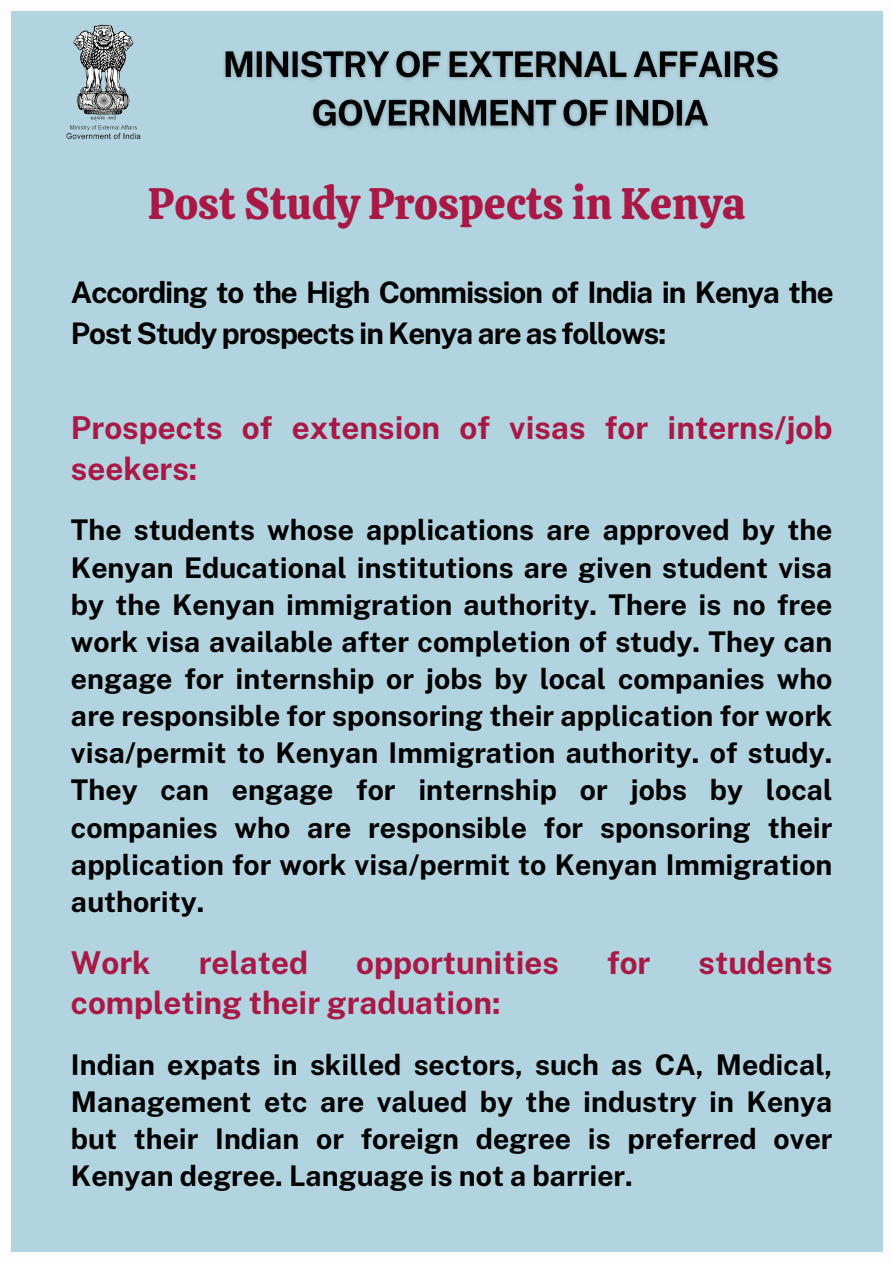
<style>
.page{position:relative;width:894px;height:1264px;background:#fff}
.page>*{position:absolute;margin:0;border:0;box-sizing:border-box;transform-origin:0 0}
.t1{font:43.8px "Calistoga";color:#aa1945}
.t2{font:700 31.5px/40.5px "Public Sans";color:#aa1945}
.t3{font:700 29.7px/40.5px "Public Sans";letter-spacing:-.035em;color:#000}
.t4{font:700 28.5px/37.2px "Public Sans";color:#000;text-align:justify}
</style>
<div class="page">
<div style="left:0;top:0;width:893px;height:1263px;background:#b1d4e0"></div>
<div style="left:0;top:0;width:893px;height:11px;background:#fdfdfd"></div>
<div style="left:0;top:1252px;width:893px;height:11px;background:#fdfdfd"></div>
<div style="left:0;top:0;width:11px;height:1263px;background:#fdfdfd"></div>
<div style="left:882px;top:0;width:11px;height:1263px;background:#fdfdfd"></div>
<img style="left:66px;top:24px;width:75px;height:115px">
<img style="left:224px;top:50px;width:555px;height:79px">
<h1 class="t1" style="left:148px;top:175px;width:599px">Post Study Prospects in Kenya</h1>
<p class="t3" style="left:71px;top:272px;width:763px">According to the High Commission of India in Kenya the<br>Post Study prospects in Kenya are as follows:</p>
<p class="t2" style="left:71px;top:407px;width:762px">Prospects of extension of visas for interns/job seekers:</p>
<p class="t4" style="left:71px;top:511px;width:762px">The students whose applications are approved by the Kenyan Educational institutions are given student visa by the Kenyan immigration authority. There is no free work visa available after completion of study. They can engage for internship or jobs by local companies who are responsible for sponsoring their application for work visa/permit to Kenyan Immigration authority. of study.<br>They can engage for internship or jobs by local companies who are responsible for sponsoring their application for work visa/permit to Kenyan Immigration authority.</p>
<p class="t2" style="left:71px;top:942px;width:81px">Work</p>
<p class="t2" style="left:199px;top:942px;width:111px">related</p>
<p class="t2" style="left:356px;top:942px;width:204px">opportunities</p>
<p class="t2" style="left:607px;top:942px;width:45px">for</p>
<p class="t2" style="left:698px;top:942px;width:135px">students</p>
<p class="t2" style="left:71px;top:982px;width:431px">completing their graduation:</p>
<p class="t4" style="left:71px;top:1046px;width:762px">Indian expats in skilled sectors, such as CA, Medical, Management etc are valued by the industry in Kenya but their Indian or foreign degree is preferred over Kenyan degree. Language is not a barrier.</p>
</div>
